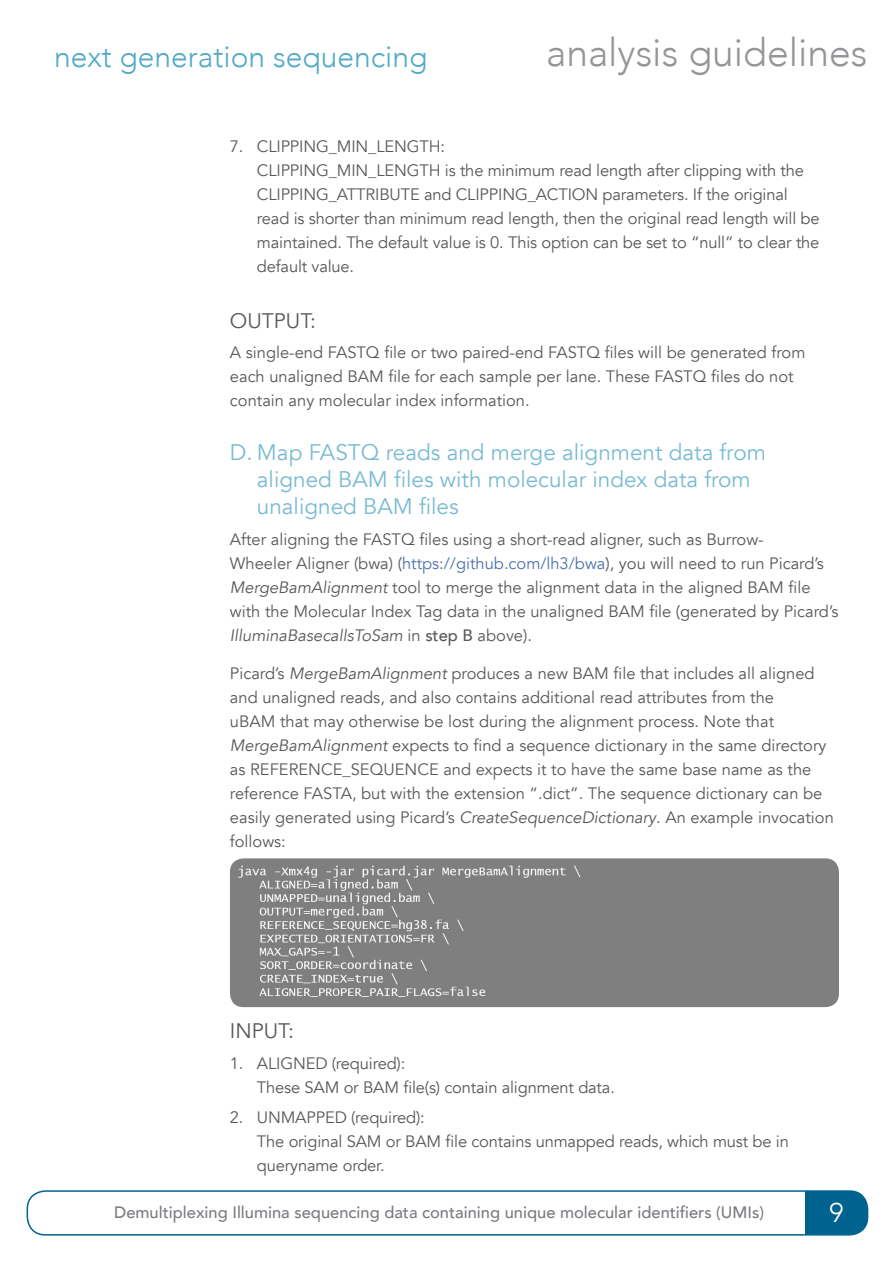
<style>
.page{position:relative;width:893px;height:1263px;background:#fff}
.page>*{position:absolute;margin:0;border:0;box-sizing:border-box;transform-origin:0 0}
.t1{font:300 39px "Avenir";color:#939598}
.t2{font:300 30px "Avenir";color:#50aac7}
.t3{font:300 27px "Avenir";color:#fff}
.t4{font:22.5px/27px "Avenir";color:#7abbd2}
.t5{font:21px "Avenir";color:#57585a}
.BodyCopy{font:16.5px/24px "Avenir";color:#57585a}
.t6{font:500 16.5px "Avenir";color:#7a7c81}
.s1{color:#4d72ac}
.s2{font-style:italic}
.s3{font-weight:500}
</style>
<div class="page">
<div style="left:805px;top:1191px;width:62px;height:44px;background:#00628e"></div>
<div style="left:27px;top:1190px;width:841px;height:45px;border:2px solid #00628e;border-radius:18px"></div>
<img style="left:230px;top:858px;width:609px;height:149px">
<h2 class="t2" style="left:54px;top:39px;width:375px">next generation sequencing</h2>
<h1 class="t1" style="left:546px;top:29px;width:323px">analysis guidelines</h1>
<p class="BodyCopy" style="left:257px;top:134px;width:564px;text-indent:-27px">7. CLIPPING_MIN_LENGTH:<br>CLIPPING_MIN_LENGTH is the minimum read length after clipping with the CLIPPING_ATTRIBUTE and CLIPPING_ACTION parameters. If the original read is shorter than minimum read length, then the original read length will be maintained. The default value is 0. This option can be set to “null” to clear the default value.</p>
<h3 class="t5" style="left:230px;top:308px;width:87px">OUTPUT:</h3>
<p class="BodyCopy" style="left:230px;top:341px;width:577px">A single-end FASTQ file or two paired-end FASTQ files will be generated from each unaligned BAM file for each sample per lane. These FASTQ files do not contain any molecular index information.</p>
<h2 class="t4" style="left:257px;top:439px;width:510px;text-indent:-27px">D. Map FASTQ reads and merge alignment data from aligned BAM files with molecular index data from unaligned BAM files</h2>
<p class="BodyCopy" style="left:230px;top:528px;width:610px">After aligning the FASTQ files using a short-read aligner, such as Burrow-<br>Wheeler Aligner (bwa) (<span class="s1">https://github.com/lh3/bwa</span>), you will need to run Picard’s <span class="s2">MergeBamAlignment</span> tool to merge the alignment data in the aligned BAM file with the Molecular Index Tag data in the unaligned BAM file (generated by Picard’s <span class="s2">IlluminaBasecallsToSam</span> in <span class="s3">step B</span> above).</p>
<p class="BodyCopy" style="left:230px;top:661px;width:605px">Picard’s <span class="s2">MergeBamAlignment</span> produces a new BAM file that includes all aligned and unaligned reads, and also contains additional read attributes from the<br>uBAM that may otherwise be lost during the alignment process. Note that <span class="s2">MergeBamAlignment</span> expects to find a sequence dictionary in the same directory as REFERENCE_SEQUENCE and expects it to have the same base name as the reference FASTA, but with the extension “.dict”. The sequence dictionary can be easily generated using Picard’s <span class="s2">CreateSequenceDictionary</span>. An example invocation follows:</p>
<h3 class="t5" style="left:230px;top:1018px;width:65px">INPUT:</h3>
<p class="BodyCopy" style="left:257px;top:1051px;width:359px;text-indent:-27px">1. ALIGNED (required):<br>These SAM or BAM file(s) contain alignment data.</p>
<p class="BodyCopy" style="left:257px;top:1106px;width:533px;text-indent:-27px">2. UNMAPPED (required):<br>The original SAM or BAM file contains unmapped reads, which must be in queryname order.</p>
<p class="t6" style="left:114px;top:1198px;width:651px">Demultiplexing Illumina sequencing data containing unique molecular identifiers (UMIs)</p>
<h3 class="t3" style="left:830px;top:1197px;width:16px">9</h3>
</div>
